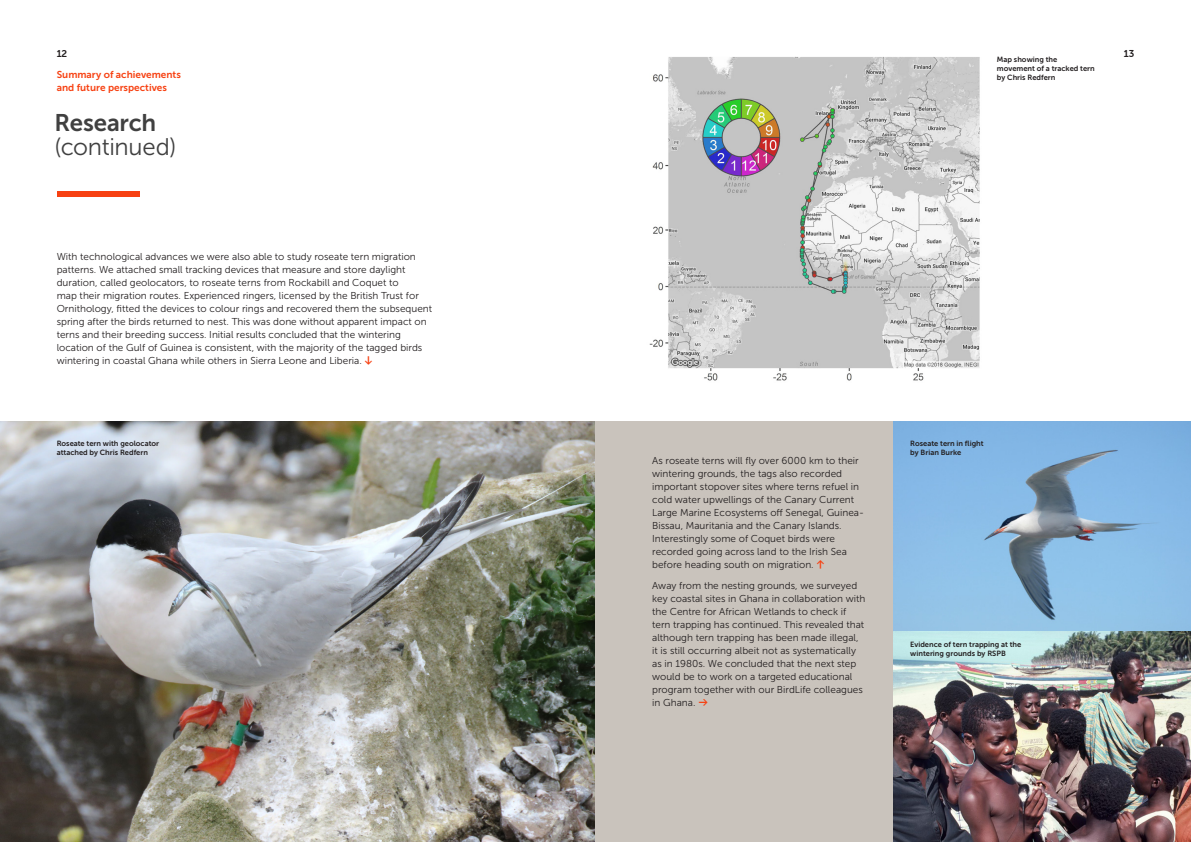
<style>
.page{position:relative;width:1191px;height:842px;background:#fff}
.page>*{position:absolute;margin:0;border:0;box-sizing:border-box;transform-origin:0 0}
.Crossheading{font:24px "Museo Sans 300";letter-spacing:-.01em;color:#404040}
.Crossheading-2{font:24px "Museo Sans 700";letter-spacing:-.01em;color:#404040}
.Main_text{font:10px/13px "Museo Sans 300";color:#231f20}
.t1{font:10px/13px "Museo Sans 700";color:#f74112}
.Main_text-2{font:10px "Museo Sans Rounded 700";color:#231f20}
.Captions_black{font:7.5px/9px "Museo Sans 700";color:#231f20}
.Captions_white{font:7.5px/9px "Museo Sans 700";color:#231f20}
.s1{font-family:"Nexa";font-size:16px;color:#f74112}
</style>
<div class="page">
<img style="left:0;top:421px;width:595px;height:421px">
<div style="left:595px;top:421px;width:596px;height:421px;background:#c9c3bc"></div>
<img style="left:649px;top:56px;width:331px;height:325px">
<div style="left:57px;top:191px;width:82px;height:6px;background:#f74112"></div>
<img style="left:893px;top:421px;width:298px;height:421px">
<p class="Main_text-2" style="left:57px;top:48px;width:12px">12</p>
<p class="Main_text-2" style="left:1123px;top:48px;width:12px">13</p>
<p class="Captions_black" style="left:997px;top:55px;width:99px">Map showing the movement of a tracked tern by Chris Redfern</p>
<p class="t1" style="left:57px;top:68px;width:126px">Summary of achievements and future perspectives</p>
<p class="Crossheading-2" style="left:55px;top:110px;width:103px">Research</p>
<p class="Crossheading" style="left:55px;top:134px;width:123px">(continued)</p>
<p class="Main_text" style="left:57px;top:250px;width:377px">With technological advances we were also able to study roseate tern migration patterns. We attached small tracking devices that measure and store daylight duration, called geolocators, to roseate terns from Rockabill and Coquet to<br>map their migration routes. Experienced ringers, licensed by the British Trust for Ornithology, fitted the devices to colour rings and recovered them the subsequent spring after the birds returned to nest. This was done without apparent impact on terns and their breeding success. Initial results concluded that the wintering location of the Gulf of Guinea is consistent, with the majority of the tagged birds wintering in coastal Ghana while others in Sierra Leone and Liberia. <span class="s1">↓</span></p>
<p class="Captions_black" style="left:57px;top:439px;width:104px">Roseate tern with geolocator attached by Chris Redfern</p>
<p class="Main_text" style="left:652px;top:454px;width:213px">As roseate terns will fly over 6000 km to their wintering grounds, the tags also recorded important stopover sites where terns refuel in cold water upwellings of the Canary Current Large Marine Ecosystems off Senegal, Guinea-Bissau, Mauritania and the Canary Islands.<br>Interestingly some of Coquet birds were recorded going across land to the Irish Sea before heading south on migration. <span class="s1">↑</span></p>
<p class="Main_text" style="left:652px;top:579px;width:215px">Away from the nesting grounds, we surveyed key coastal sites in Ghana in collaboration with the Centre for African Wetlands to check if tern trapping has continued. This revealed that although tern trapping has been made illegal, it is still occurring albeit not as systematically as in 1980s. We concluded that the next step would be to work on a targeted educational program together with our BirdLife colleagues in Ghana. <span class="s1">→</span></p>
<p class="Captions_white" style="left:910px;top:439px;width:75px">Roseate tern in flight by Brian Burke</p>
<p class="Captions_white" style="left:910px;top:640px;width:113px">Evidence of tern trapping at the wintering grounds by RSPB</p>
</div>
